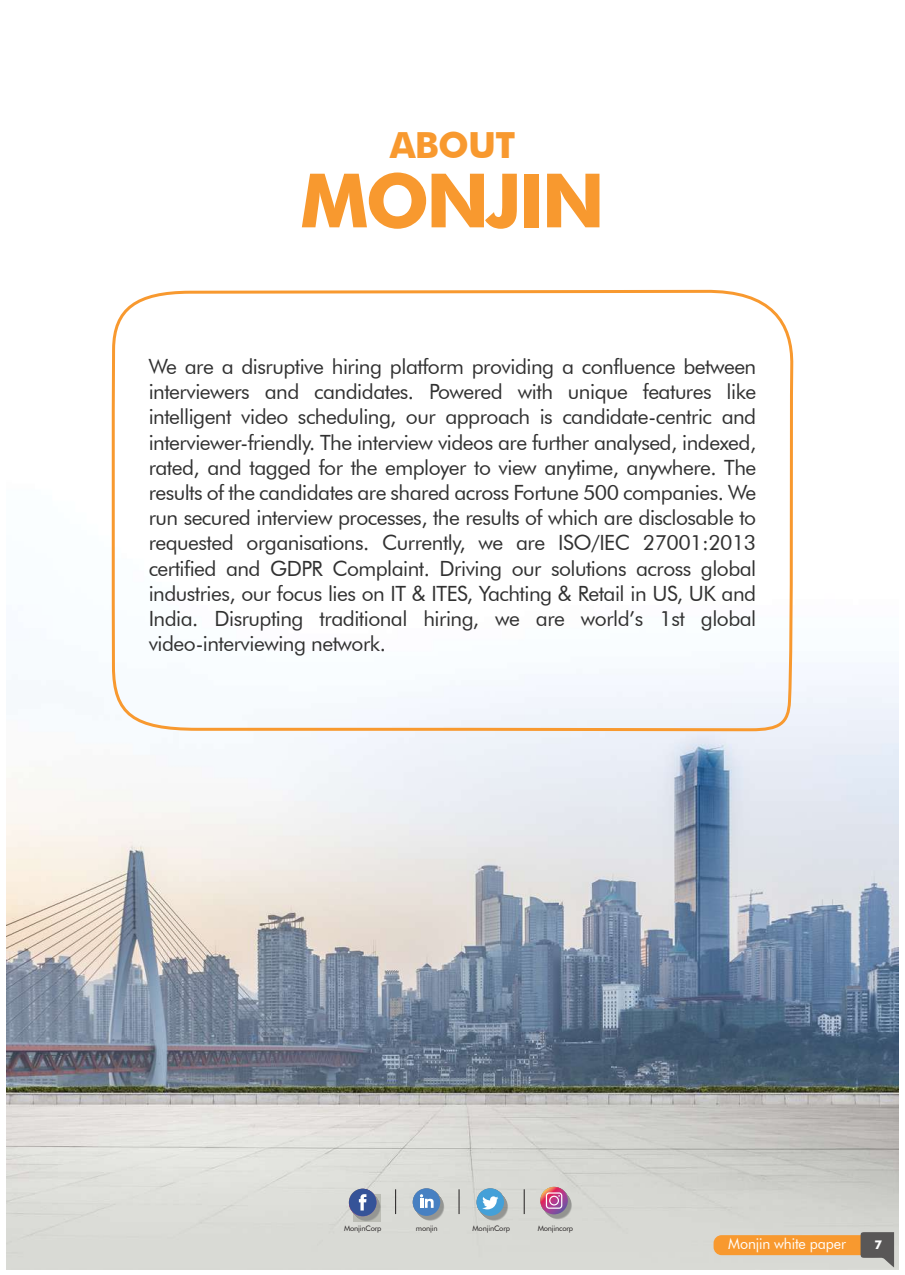
<style>
.page{position:relative;width:905px;height:1275px;background:#fff}
.page>*{position:absolute;margin:0;border:0;box-sizing:border-box;transform-origin:0 0}
.t1{font:700 75px "Futura BT";letter-spacing:-.05em;color:#f8992f}
.t2{font:700 36px "Futura BT";letter-spacing:-.025em;color:#f8992f}
.t3{font:21px/25.2px "Futura BT";letter-spacing:-.025em;color:#313131;text-align:justify}
.t4{font:15px "Futura BT";letter-spacing:-.01em;color:#fff;scale:.95 1}
.t5{font:700 12.15px "Futura BT";color:#fff}
.t6{font:7.5px "Futura BT";letter-spacing:-.025em;color:#231f20}
</style>
<div class="page">
<img style="left:6px;top:347px;width:893px;height:922px">
<div style="left:714px;top:1235px;width:158px;height:20px;background:#f8992f;border-radius:8px"></div>
<svg style="left:860px;top:1232px;width:34px;height:35px"></svg>
<div style="left:417px;top:1194px;width:28px;height:27px;background:#d0d1cc;border-radius:50%"></div>
<svg style="left:417px;top:1193px;width:27px;height:28px"></svg>
<div style="left:416px;top:1193px;width:28px;height:27px;background:#aeafaf;border-radius:50%"></div>
<svg style="left:416px;top:1192px;width:28px;height:28px"></svg>
<svg style="left:416px;top:1192px;width:27px;height:28px"></svg>
<div style="left:416px;top:1192px;width:27px;height:27px;background:#949592;border-radius:50%"></div>
<div style="left:415px;top:1191px;width:28px;height:28px;background:#949592;border-radius:50%"></div>
<div style="left:415px;top:1191px;width:27px;height:28px;background:#949592;border-radius:50%"></div>
<svg style="left:413px;top:1189px;width:28px;height:27px"></svg>
<div style="left:413px;top:1188px;width:27px;height:28px;background:#4780c2;border-radius:50%"></div>
<svg style="left:420px;top:1194px;width:14px;height:14px"></svg>
<div style="left:481px;top:1194px;width:27px;height:27px;background:#d0d1cc;border-radius:50%"></div>
<div style="left:481px;top:1193px;width:27px;height:28px;background:#cccdc9;border-radius:50%"></div>
<svg style="left:480px;top:1193px;width:28px;height:28px"></svg>
<svg style="left:480px;top:1193px;width:28px;height:27px"></svg>
<div style="left:480px;top:1192px;width:27px;height:28px;background:#949592;border-radius:50%"></div>
<div style="left:477px;top:1189px;width:27px;height:27px;background:#7598ac;border-radius:50%"></div>
<div style="left:476px;top:1188px;width:28px;height:28px;background:#44a0d8;border-radius:50%"></div>
<svg style="left:482px;top:1196px;width:16px;height:13px"></svg>
<div style="left:545px;top:1192px;width:27px;height:28px;background:#cacbc7;border-radius:50%"></div>
<div style="left:544px;top:1191px;width:28px;height:28px;background:#aeafaf;border-radius:50%"></div>
<svg style="left:544px;top:1191px;width:27px;height:28px"></svg>
<div style="left:544px;top:1191px;width:27px;height:27px;background:#9a9b98;border-radius:50%"></div>
<div style="left:543px;top:1190px;width:28px;height:28px;background:#939491;border-radius:50%"></div>
<svg style="left:541px;top:1187px;width:27px;height:28px"></svg>
<svg style="left:540px;top:1187px;width:28px;height:27px"></svg>
<svg style="left:546px;top:1192px;width:16px;height:17px"></svg>
<div style="left:353px;top:1194px;width:28px;height:28px;background:#b6b8b0;border-radius:50%"></div>
<div style="left:353px;top:1194px;width:27px;height:27px;background:#a8a9a5;border-radius:50%"></div>
<div style="left:352px;top:1193px;width:28px;height:28px;background:#979893;border-radius:50%"></div>
<div style="left:351px;top:1191px;width:28px;height:28px;background:#959693;border-radius:50%"></div>
<svg style="left:349px;top:1189px;width:28px;height:28px"></svg>
<svg style="left:349px;top:1189px;width:28px;height:27px"></svg>
<div style="left:349px;top:1188px;width:27px;height:28px;background:#355398;border-radius:50%"></div>
<svg style="left:358px;top:1194px;width:9px;height:17px"></svg>
<svg style="left:395px;top:1189px;width:1px;height:25px"></svg>
<svg style="left:459px;top:1189px;width:1px;height:25px"></svg>
<svg style="left:524px;top:1189px;width:1px;height:25px"></svg>
<svg style="left:110px;top:289px;width:682px;height:443px"></svg>
<h2 class="t2" style="left:390px;top:124px;width:127px">ABOUT</h2>
<h1 class="t1" style="left:300px;top:155px;width:307px">MONJIN</h1>
<p class="t3" style="left:149px;top:354px;width:609px">We are a disruptive hiring platform providing a confluence between interviewers and candidates. Powered with unique features like intelligent video scheduling, our approach is candidate-centric and interviewer-friendly. The interview videos are further analysed, indexed, rated, and tagged for the employer to view anytime, anywhere. The results of the candidates are shared across Fortune 500 companies. We run secured interview processes, the results of which are disclosable to requested organisations. Currently, we are ISO/IEC 27001:2013 certified and GDPR Complaint. Driving our solutions across global industries, our focus lies on IT &amp; ITES, Yachting &amp; Retail in US, UK and India. Disrupting traditional hiring, we are world’s 1st global video-interviewing network.</p>
<p class="t6" style="left:344px;top:1223px;width:39px">MonjinCorp</p>
<p class="t6" style="left:416px;top:1223px;width:23px">monjin</p>
<p class="t6" style="left:472px;top:1223px;width:39px">MonjinCorp</p>
<p class="t6" style="left:538px;top:1223px;width:37px">Monjincorp</p>
<p class="t4" style="left:728px;top:1234px;width:126px">Monjin white paper</p>
<p class="t5" style="left:874px;top:1237px;width:9px">7</p>
</div>
